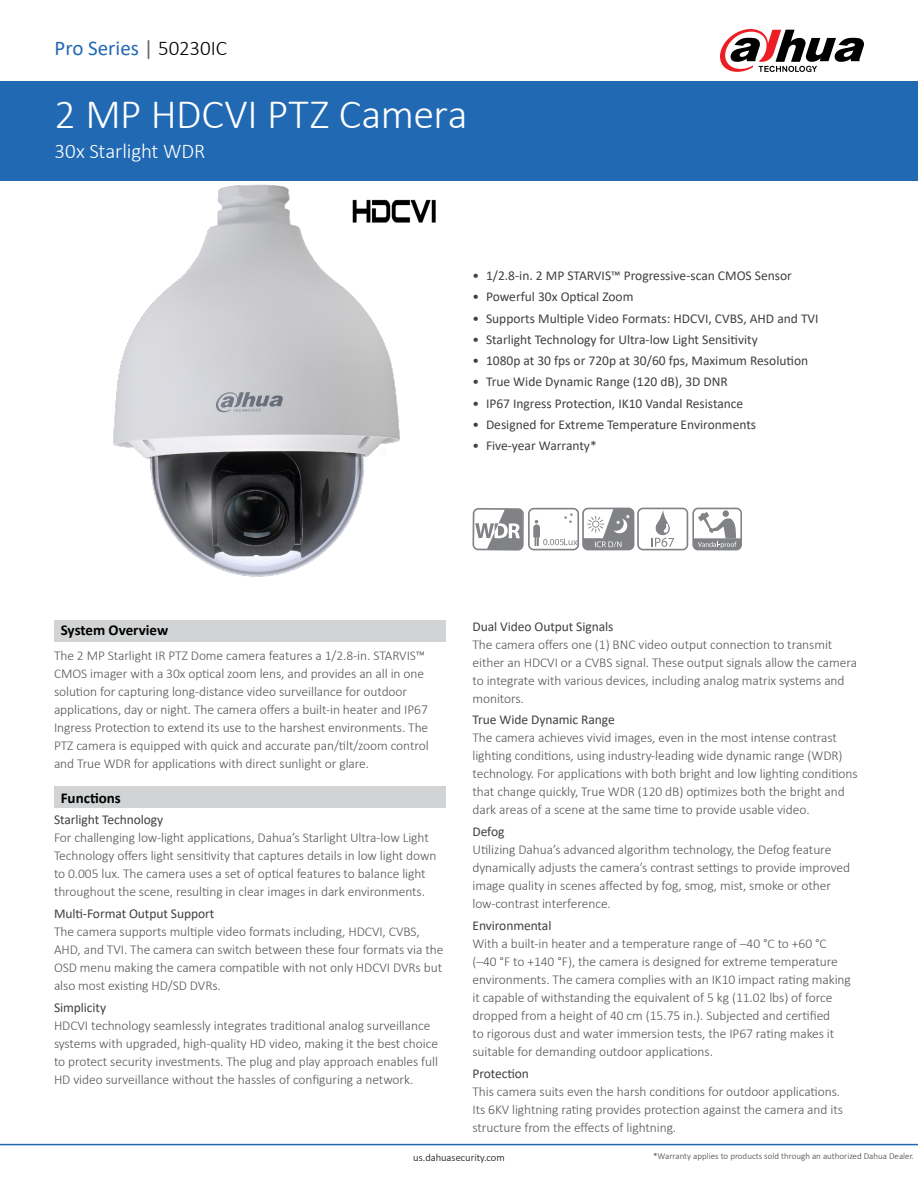
<style>
.page{position:relative;width:918px;height:1188px;background:#fff}
.page>*{position:absolute;margin:0;border:0;box-sizing:border-box;transform-origin:0 0}
.t1{font:300 42px "Calibri";letter-spacing:-.005em;color:#fff}
.t2{font:21px "Calibri";color:#2169b3}
.t3{font:300 21px "Calibri";letter-spacing:-.01em;color:#fff}
.t4{font:700 15px "Calibri";color:#000}
.t5{font:300 13.5px/18px "Calibri";letter-spacing:-.005em;color:#565659}
.t6{font:13.5px "Calibri";color:#414042}
.t7{font:300 10.5px "Calibri";color:#000}
.t8{font:300 9px "Calibri";color:#414042}
.s1{color:#636466}
.s2{font-weight:300;color:#000}
</style>
<div class="page">
<div style="left:0;top:81px;width:918px;height:100px;background:#2169b3"></div>
<div style="left:55px;top:621px;width:391px;height:21px;background:#d1d3d4"></div>
<div style="left:54px;top:786px;width:391px;height:22px;background:#d1d3d4"></div>
<hr style="left:0;top:1144px;width:918px;height:1px;background:#2169b3">
<svg style="left:720px;top:29px;width:144px;height:43px"></svg>
<img style="left:113px;top:184px;width:287px;height:393px">
<svg style="left:472px;top:508px;width:270px;height:43px"></svg>
<img style="left:348px;top:194px;width:88px;height:36px">
<h2 class="t2" style="left:55px;top:34px;width:174px">Pro Series <span class="s1">|</span> <span class="s2">50230IC</span></h2>
<h1 class="t1" style="left:55px;top:88px;width:415px">2 MP HDCVI PTZ Camera</h1>
<h2 class="t3" style="left:55px;top:138px;width:152px">30x Starlight WDR</h2>
<p class="t6" style="left:473px;top:266px;width:321px">• 1/2.8-in. 2 MP STARVIS™ Progressive-scan CMOS Sensor</p>
<p class="t6" style="left:473px;top:288px;width:163px">• Powerful 30x Optical Zoom</p>
<p class="t6" style="left:473px;top:309px;width:348px">• Supports Multiple Video Formats: HDCVI, CVBS, AHD and TVI</p>
<p class="t6" style="left:473px;top:330px;width:287px">• Starlight Technology for Ultra-low Light Sensitivity</p>
<p class="t6" style="left:473px;top:351px;width:337px">• 1080p at 30 fps or 720p at 30/60 fps, Maximum Resolution</p>
<p class="t6" style="left:473px;top:372px;width:257px">• True Wide Dynamic Range (120 dB), 3D DNR</p>
<p class="t6" style="left:473px;top:394px;width:272px">• IP67 Ingress Protection, IK10 Vandal Resistance</p>
<p class="t6" style="left:473px;top:415px;width:285px">• Designed for Extreme Temperature Environments</p>
<p class="t6" style="left:473px;top:436px;width:126px">• Five-year Warranty*</p>
<p class="t6" style="left:472px;top:617px;width:142px">Dual Video Output Signals</p>
<p class="t5" style="left:472px;top:635px;width:386px">The camera offers one (1) BNC video output connection to transmit either an HDCVI or a CVBS signal. These output signals allow the camera to integrate with various devices, including analog matrix systems and monitors.</p>
<p class="t6" style="left:472px;top:711px;width:144px">True Wide Dynamic Range</p>
<p class="t5" style="left:472px;top:729px;width:387px">The camera achieves vivid images, even in the most intense contrast lighting conditions, using industry-leading wide dynamic range (WDR) technology. For applications with both bright and low lighting conditions that change quickly, True WDR (120 dB) optimizes both the bright and dark areas of a scene at the same time to provide usable video.</p>
<p class="t6" style="left:472px;top:822px;width:33px">Defog</p>
<p class="t5" style="left:472px;top:841px;width:379px">Utilizing Dahua’s advanced algorithm technology, the Defog feature dynamically adjusts the camera’s contrast settings to provide improved image quality in scenes affected by fog, smog, mist, smoke or other low-contrast interference.</p>
<p class="t6" style="left:472px;top:916px;width:80px">Environmental</p>
<p class="t5" style="left:472px;top:934px;width:380px">With a built-in heater and a temperature range of –40 °C to +60 °C (–40 °F to +140 °F), the camera is designed for extreme temperature environments. The camera complies with an IK10 impact rating making it capable of withstanding the equivalent of 5 kg (11.02 lbs) of force dropped from a height of 40 cm (15.75 in.). Subjected and certified<br>to rigorous dust and water immersion tests, the IP67 rating makes it suitable for demanding outdoor applications.</p>
<p class="t6" style="left:472px;top:1064px;width:58px">Protection</p>
<p class="t5" style="left:472px;top:1082px;width:372px">This camera suits even the harsh conditions for outdoor applications.<br>Its 6KV lightning rating provides protection against the camera and its structure from the effects of lightning.</p>
<p class="t7" style="left:413px;top:1151px;width:93px">us.dahuasecurity.com</p>
<p class="t4" style="left:61px;top:620px;width:109px">System Overview</p>
<p class="t5" style="left:54px;top:647px;width:376px">The 2 MP Starlight IR PTZ Dome camera features a 1/2.8-in. STARVIS™ CMOS imager with a 30x optical zoom lens, and provides an all in one solution for capturing long-distance video surveillance for outdoor applications, day or night. The camera offers a built-in heater and IP67<br>Ingress Protection to extend its use to the harshest environments. The PTZ camera is equipped with quick and accurate pan/tilt/zoom control and True WDR for applications with direct sunlight or glare.</p>
<p class="t4" style="left:61px;top:787px;width:62px">Functions</p>
<p class="t6" style="left:54px;top:811px;width:111px">Starlight Technology</p>
<p class="t5" style="left:54px;top:829px;width:384px">For challenging low-light applications, Dahua’s Starlight Ultra-low Light Technology offers light sensitivity that captures details in low light down to 0.005 lux. The camera uses a set of optical features to balance light throughout the scene, resulting in clear images in dark environments.</p>
<p class="t6" style="left:54px;top:904px;width:162px">Multi-Format Output Support</p>
<p class="t5" style="left:54px;top:922px;width:391px">The camera supports multiple video formats including, HDCVI, CVBS, AHD, and TVI. The camera can switch between these four formats via the OSD menu making the camera compatible with not only HDCVI DVRs but also most existing HD/SD DVRs.</p>
<p class="t6" style="left:54px;top:998px;width:54px">Simplicity</p>
<p class="t5" style="left:54px;top:1016px;width:386px">HDCVI technology seamlessly integrates traditional analog surveillance systems with upgraded, high-quality HD video, making it the best choice to protect security investments. The plug and play approach enables full HD video surveillance without the hassles of configuring a network.</p>
<p class="t8" style="left:653px;top:1150px;width:262px">*Warranty applies to products sold through an authorized Dahua Dealer.</p>
</div>
